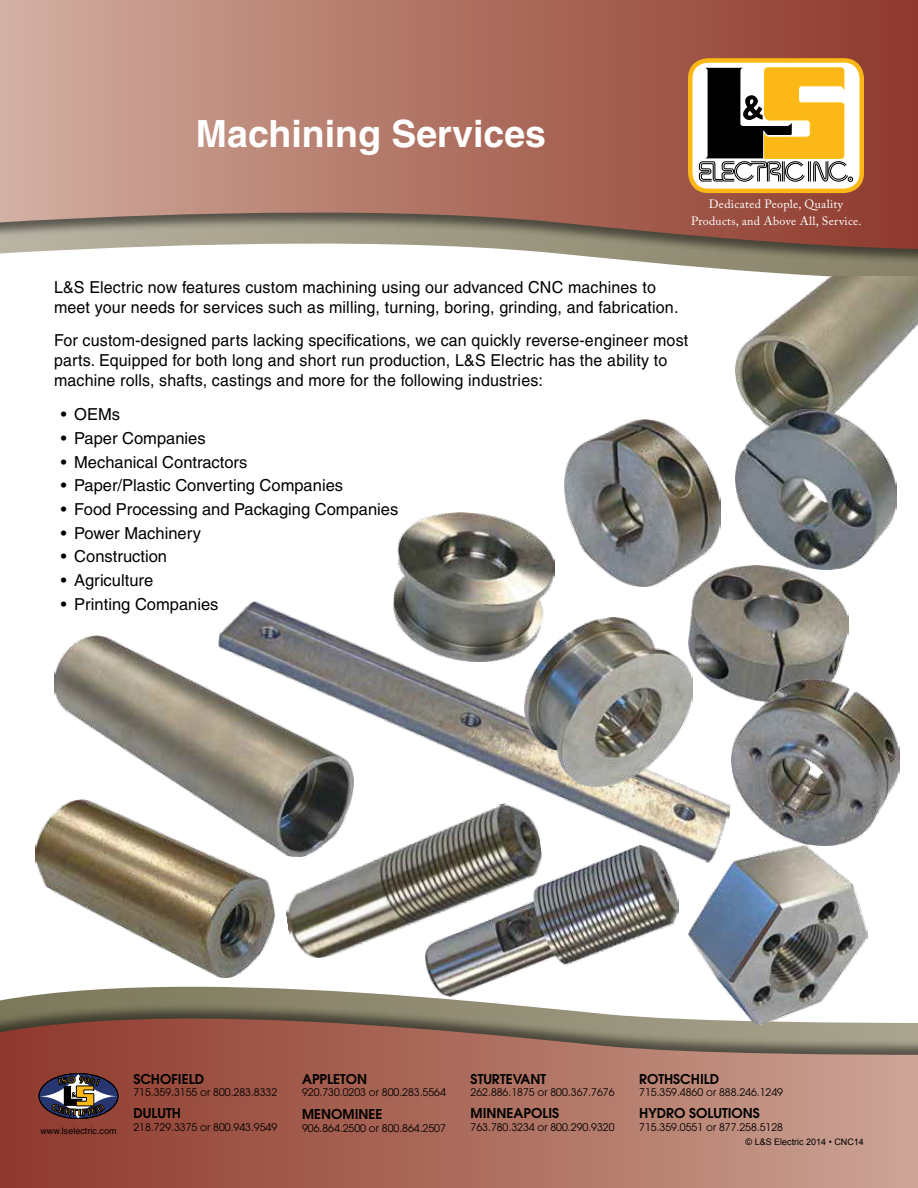
<style>
.page{position:relative;width:918px;height:1188px;background:#fff}
.page>*{position:absolute;margin:0;border:0;box-sizing:border-box;transform-origin:0 0}
.t1{font:700 37.5px "Helvetica";color:#fff}
.t2{font:16.5px/19.8px "Helvetica";letter-spacing:.01em;color:#000}
.t3{font:600 13.5px "Avant Garde";color:#000}
.t4{font:12px/16.5px "Adobe Caslon Pro";letter-spacing:.025em;color:#fff;text-align:center}
.t5{font:10.5px "Avant Garde";color:#000}
.t6{font:9px "Arial";color:#000}
.t7{font:9px "Helvetica";color:#000}
</style>
<div class="page">
<img style="left:219px;top:601px;width:513px;height:253px">
<svg style="left:0;top:987px;width:491px;height:16px"></svg>
<div style="left:0;top:1003px;width:918px;height:185px;background:#000;opacity:.5"></div>
<svg style="left:0;top:1019px;width:918px;height:169px"></svg>
<svg style="left:677px;top:265px;width:241px;height:12px"></svg>
<div style="left:0;top:0;width:918px;height:265px;background:#000;opacity:.5"></div>
<svg style="left:0;top:0;width:918px;height:249px"></svg>
<div style="left:690px;top:60px;width:172px;height:131px;background:#fff;border-radius:18px"></div>
<svg style="left:698px;top:67px;width:155px;height:115px"></svg>
<div style="left:688px;top:58px;width:176px;height:135px;border:4px solid #fbb716;border-radius:18px"></div>
<svg style="left:39px;top:1074px;width:79px;height:45px"></svg>
<div style="left:39px;top:1073px;width:79px;height:46px;border:1px solid #010101;border-radius:50%"></div>
<img style="left:735px;top:277px;width:183px;height:132px">
<img style="left:54px;top:635px;width:299px;height:164px">
<img style="left:393px;top:512px;width:162px;height:149px">
<img style="left:524px;top:618px;width:168px;height:168px">
<img style="left:565px;top:419px;width:156px;height:168px">
<img style="left:36px;top:799px;width:239px;height:178px">
<img style="left:275px;top:799px;width:277px;height:159px">
<img style="left:425px;top:846px;width:253px;height:151px">
<img style="left:735px;top:409px;width:161px;height:158px">
<img style="left:688px;top:566px;width:160px;height:135px">
<img style="left:732px;top:680px;width:168px;height:166px">
<img style="left:688px;top:846px;width:180px;height:179px">
<h1 class="t1" style="left:196px;top:111px;width:352px">Machining Services</h1>
<p class="t4" style="left:691px;top:196px;width:172px">Dedicated People, Quality<br>Products, and Above All, Service.</p>
<p class="t2" style="left:54px;top:277px;width:626px">L&amp;S Electric now features custom machining using our advanced CNC machines to meet your needs for services such as milling, turning, boring, grinding, and fabrication.</p>
<p class="t2" style="left:54px;top:330px;width:636px">For custom-designed parts lacking specifications, we can quickly reverse-engineer most parts. Equipped for both long and short run production, L&amp;S Electric has the ability to machine rolls, shafts, castings and more for the following industries:</p>
<p class="t2" style="left:61px;top:405px;width:61px">• OEMs</p>
<p class="t2" style="left:61px;top:428px;width:146px">• Paper Companies</p>
<p class="t2" style="left:61px;top:452px;width:188px">• Mechanical Contractors</p>
<p class="t2" style="left:61px;top:476px;width:284px">• Paper/Plastic Converting Companies</p>
<p class="t2" style="left:61px;top:499px;width:339px">• Food Processing and Packaging Companies</p>
<p class="t2" style="left:61px;top:523px;width:142px">• Power Machinery</p>
<p class="t2" style="left:61px;top:547px;width:108px">• Construction</p>
<p class="t2" style="left:61px;top:570px;width:94px">• Agriculture</p>
<p class="t2" style="left:61px;top:594px;width:159px">• Printing Companies</p>
<p class="t7" style="left:40px;top:1126px;width:78px">www.lselectric.com</p>
<p class="t3" style="left:133px;top:1070px;width:72px">SCHOFIELD</p>
<p class="t5" style="left:133px;top:1086px;width:145px">715.359.3155 or 800.283.8332</p>
<p class="t3" style="left:133px;top:1104px;width:49px">DULUTH</p>
<p class="t5" style="left:133px;top:1121px;width:145px">218.729.3375 or 800.943.9549</p>
<p class="t3" style="left:302px;top:1070px;width:67px">APPLETON</p>
<p class="t5" style="left:302px;top:1086px;width:145px">920.730.0203 or 800.283.5564</p>
<p class="t3" style="left:302px;top:1105px;width:82px">MENOMINEE</p>
<p class="t5" style="left:302px;top:1122px;width:145px">906.864.2500 or 800.864.2507</p>
<p class="t3" style="left:471px;top:1070px;width:77px">STURTEVANT</p>
<p class="t5" style="left:471px;top:1086px;width:145px">262.886.1875 or 800.367.7676</p>
<p class="t3" style="left:471px;top:1104px;width:90px">MINNEAPOLIS</p>
<p class="t5" style="left:471px;top:1121px;width:145px">763.780.3234 or 800.290.9320</p>
<p class="t3" style="left:639px;top:1070px;width:81px">ROTHSCHILD</p>
<p class="t5" style="left:639px;top:1086px;width:145px">715.359.4860 or 888.246.1249</p>
<p class="t3" style="left:639px;top:1104px;width:122px">HYDRO SOLUTIONS</p>
<p class="t5" style="left:639px;top:1121px;width:145px">715.359.0551 or 877.258.5128</p>
<p class="t6" style="left:746px;top:1136px;width:120px">© L&amp;S Electric 2014 • CNC14</p>
</div>
